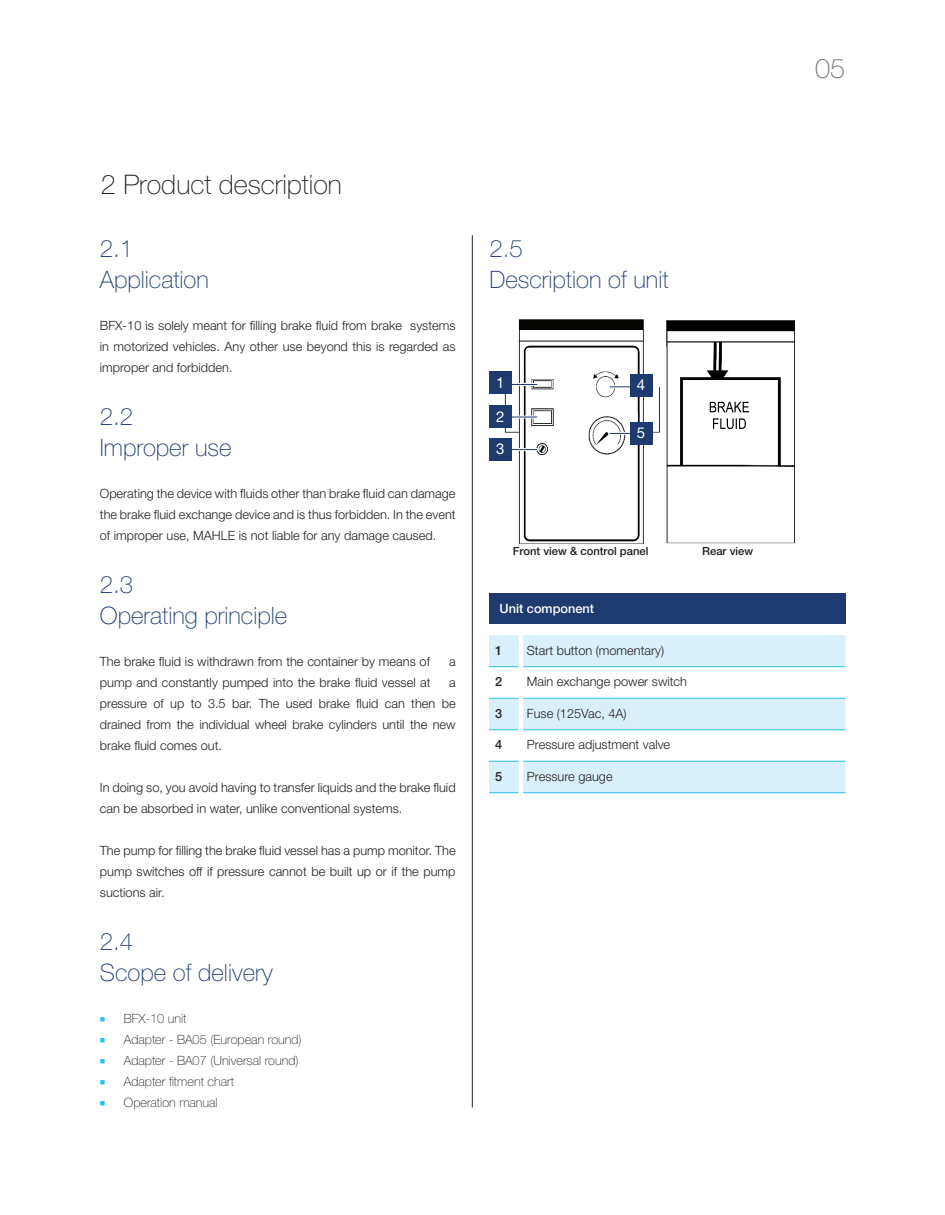
<style>
.page{position:relative;width:945px;height:1215px;background:#fff}
.page>*{position:absolute;margin:0;border:0;box-sizing:border-box;transform-origin:0 0}
.t1{font:100 27px "Helvetica Neue LT Pro";color:#231f20}
.t2{font:100 27px "Helvetica Neue LT Pro";color:#6c6d70}
.t3{font:100 24px/31.5px "Helvetica Neue LT Pro";color:#1e3b6f}
.t4{font:15px/32.4px "Helvetica Neue LT Pro";color:#fff}
.t5{font:300 12.75px/21px "Helvetica Neue LT Pro";color:#231f20;text-align:justify}
.t6{font:100 12.75px "Helvetica Neue LT Pro";color:#231f20}
.t7{font:500 12.75px "Helvetica Neue LT Pro";color:#fff}
.t8{font:500 12.75px "Helvetica Neue LT Pro";color:#231f20}
.t9{font:500 11.25px "Helvetica Neue LT Pro";color:#231f20}
.s1{color:#26bff0}
</style>
<div class="page">
<img style="left:503px;top:319px;width:157px;height:225px">
<img style="left:666px;top:320px;width:129px;height:224px">
<hr style="left:501px;top:383px;width:36px;height:3px;background:#fff">
<hr style="left:501px;top:384px;width:36px;height:1px;background:#1e3b6f">
<hr style="left:501px;top:416px;width:36px;height:2px;background:#fff">
<hr style="left:501px;top:417px;width:36px;height:1px;background:#1e3b6f">
<hr style="left:501px;top:448px;width:36px;height:3px;background:#fff">
<hr style="left:501px;top:449px;width:36px;height:1px;background:#1e3b6f">
<div style="left:489px;top:372px;width:22px;height:22px;background:#1e3b6f"></div>
<div style="left:489px;top:406px;width:22px;height:22px;background:#1e3b6f"></div>
<div style="left:489px;top:438px;width:22px;height:22px;background:#1e3b6f"></div>
<hr style="left:610px;top:385px;width:36px;height:3px;background:#fff">
<hr style="left:610px;top:386px;width:36px;height:1px;background:#1e3b6f">
<div style="left:630px;top:374px;width:22px;height:22px;background:#1e3b6f"></div>
<hr style="left:610px;top:432px;width:36px;height:3px;background:#fff">
<hr style="left:610px;top:433px;width:36px;height:1px;background:#1e3b6f">
<div style="left:630px;top:422px;width:22px;height:22px;background:#1e3b6f"></div>
<div style="left:489px;top:593px;width:356px;height:32px;background:#1e3b6f"></div>
<div style="left:489px;top:635px;width:356px;height:157px;background:#d8f0fb"></div>
<svg style="left:489px;top:667px;width:356px;height:94px"></svg>
<hr style="left:489px;top:666px;width:30px;height:1px;background:#26bff0">
<hr style="left:523px;top:666px;width:322px;height:1px;background:#26bff0">
<hr style="left:489px;top:698px;width:30px;height:1px;background:#26bff0">
<hr style="left:523px;top:698px;width:322px;height:1px;background:#26bff0">
<hr style="left:489px;top:729px;width:30px;height:1px;background:#26bff0">
<hr style="left:523px;top:729px;width:322px;height:1px;background:#26bff0">
<hr style="left:489px;top:761px;width:30px;height:1px;background:#26bff0">
<hr style="left:523px;top:761px;width:322px;height:1px;background:#26bff0">
<hr style="left:489px;top:792px;width:30px;height:1px;background:#26bff0">
<hr style="left:523px;top:792px;width:322px;height:1px;background:#26bff0">
<hr style="left:519px;top:635px;width:4px;height:32px;background:#fff">
<hr style="left:519px;top:667px;width:4px;height:31px;background:#fff">
<hr style="left:519px;top:698px;width:4px;height:32px;background:#fff">
<hr style="left:519px;top:730px;width:4px;height:31px;background:#fff">
<hr style="left:519px;top:761px;width:4px;height:32px;background:#fff">
<hr style="left:472px;top:236px;width:1px;height:871px;background:#231f20">
<h1 class="t1" style="left:101px;top:168px;width:243px">2 Product description</h1>
<h2 class="t3" style="left:100px;top:232px;width:111px">2.1<br>Application</h2>
<p class="t5" style="left:100px;top:315px;width:357px">BFX-10 is solely meant for filling brake fluid from brake systems in motorized vehicles. Any other use beyond this is regarded as improper and forbidden.</p>
<h2 class="t3" style="left:100px;top:400px;width:133px">2.2<br>Improper use</h2>
<p class="t5" style="left:100px;top:483px;width:357px">Operating the device with fluids other than brake fluid can damage the brake fluid exchange device and is thus forbidden. In the event of improper use, MAHLE is not liable for any damage caused.</p>
<h2 class="t3" style="left:100px;top:568px;width:189px">2.3<br>Operating principle</h2>
<p class="t5" style="left:100px;top:651px;width:332px">The brake fluid is withdrawn from the container by means of</p>
<p class="t5" style="left:449px;top:651px;width:8px">a</p>
<p class="t5" style="left:100px;top:672px;width:332px">pump and constantly pumped into the brake fluid vessel at</p>
<p class="t5" style="left:100px;top:672px;width:357px;text-indent:349px">a pressure of up to 3.5 bar. The used brake fluid can then be drained from the individual wheel brake cylinders until the new brake fluid comes out.</p>
<p class="t5" style="left:100px;top:777px;width:357px">In doing so, you avoid having to transfer liquids and the brake fluid can be absorbed in water, unlike conventional systems.</p>
<p class="t5" style="left:100px;top:840px;width:357px">The pump for filling the brake fluid vessel has a pump monitor. The pump switches off if pressure cannot be built up or if the pump suctions air.</p>
<h2 class="t3" style="left:100px;top:925px;width:175px">2.4<br>Scope of delivery</h2>
<p class="t6" style="left:100px;top:1011px;width:88px"><span class="s1">■</span> BFX-10 unit</p>
<p class="t6" style="left:100px;top:1032px;width:203px"><span class="s1">■</span> Adapter - BA05 (European round)</p>
<p class="t6" style="left:100px;top:1053px;width:200px"><span class="s1">■</span> Adapter - BA07 (Universal round)</p>
<p class="t6" style="left:100px;top:1074px;width:136px"><span class="s1">■</span> Adapter fitment chart</p>
<p class="t6" style="left:100px;top:1095px;width:119px"><span class="s1">■</span> Operation manual</p>
<h2 class="t3" style="left:489px;top:232px;width:181px">2.5<br>Description of unit</h2>
<p class="t4" style="left:496px;top:366px;width:10px">1</p>
<p class="t4" style="left:496px;top:400px;width:10px">2<br>3</p>
<p class="t4" style="left:637px;top:368px;width:10px">4</p>
<p class="t4" style="left:637px;top:417px;width:10px">5</p>
<p class="t9" style="left:513px;top:544px;width:137px">Front view &amp; control panel</p>
<p class="t9" style="left:702px;top:544px;width:53px">Rear view</p>
<p class="t7" style="left:500px;top:601px;width:96px">Unit component</p>
<p class="t8" style="left:495px;top:642px;width:9px">1</p>
<p class="t5" style="left:527px;top:639px;width:139px">Start button (momentary)</p>
<p class="t8" style="left:495px;top:674px;width:9px">2</p>
<p class="t5" style="left:527px;top:671px;width:162px">Main exchange power switch</p>
<p class="t8" style="left:495px;top:705px;width:9px">3</p>
<p class="t5" style="left:527px;top:702px;width:101px">Fuse (125Vac, 4A)</p>
<p class="t8" style="left:495px;top:737px;width:9px">4</p>
<p class="t5" style="left:527px;top:734px;width:145px">Pressure adjustment valve</p>
<p class="t8" style="left:495px;top:768px;width:9px">5</p>
<p class="t5" style="left:527px;top:765px;width:87px">Pressure gauge</p>
<h1 class="t2" style="left:815px;top:53px;width:31px">05</h1>
</div>
